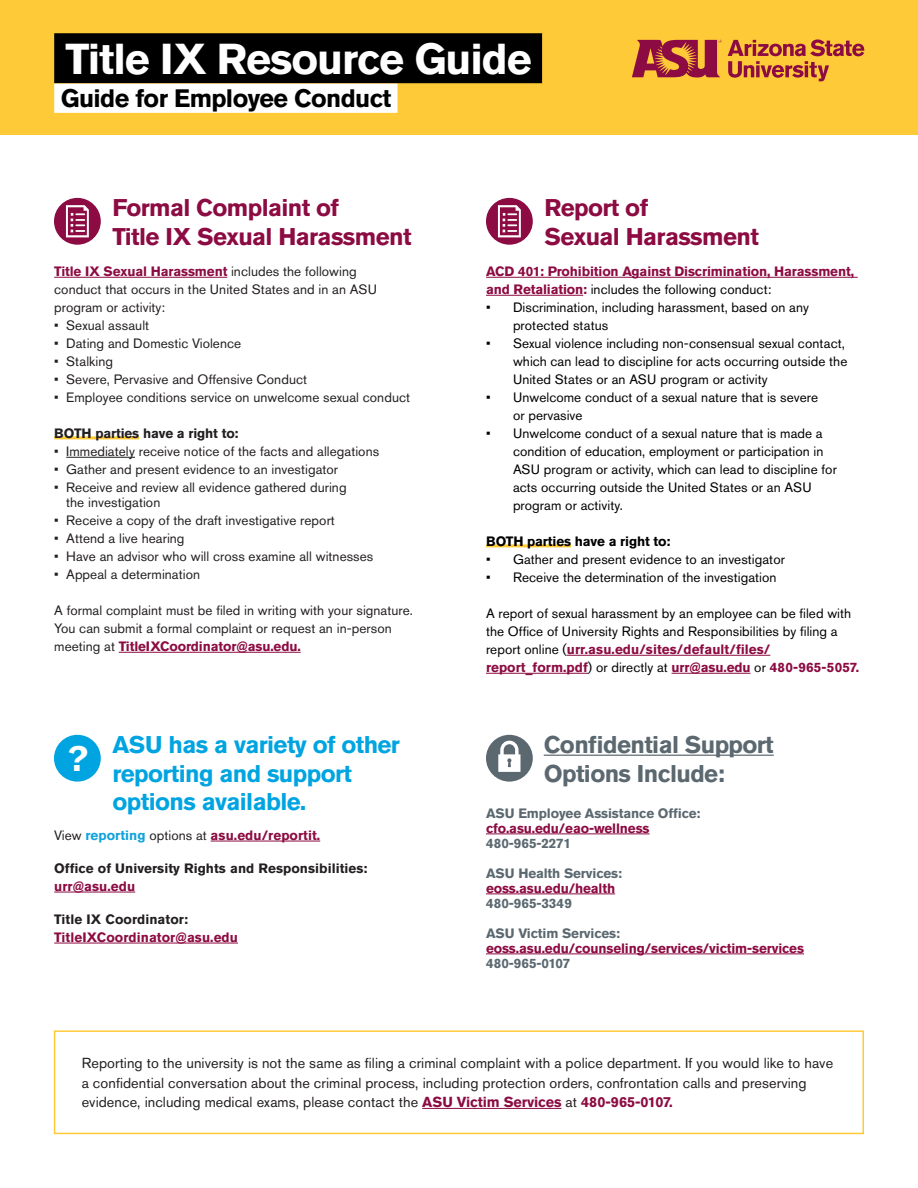
<style>
.page{position:relative;width:918px;height:1188px;background:#fff}
.page>*{position:absolute;margin:0;border:0;box-sizing:border-box;transform-origin:0 0}
.t1{font:700 42.9px "Akzidenz Grotesk Std";letter-spacing:-.025em;color:#fff}
.t2{font:700 35.1px "Akzidenz Grotesk Std";color:#fff}
.t3{font:700 25.05px "Akzidenz Grotesk Std";letter-spacing:-.025em;color:#000}
.t4{font:700 24px/28.8px "Akzidenz Grotesk Std";letter-spacing:-.025em;color:#8c0b42}
.t5{font:700 24px/28.8px "Akzidenz Grotesk Std";letter-spacing:-.025em;color:#00a4e0}
.t6{font:700 24px/28.8px "Akzidenz Grotesk Std";letter-spacing:-.025em;color:#5b6870}
.t7{font:14.4px/19.2px "Akzidenz Grotesk Std";letter-spacing:.005em;color:#231f20}
.t8{font:13.5px/18px "Akzidenz Grotesk Std";letter-spacing:.005em;color:#000}
.t9{font:13.5px/18px "Akzidenz Grotesk Std";letter-spacing:.005em;color:#231f20}
.t10{font:700 13.5px/18px "Akzidenz Grotesk Std";letter-spacing:-.01em;color:#8c0b42}
.t11{font:700 13.5px "Akzidenz Grotesk Std";letter-spacing:-.01em;color:#5b6870}
.t12{font:700 13.5px "Akzidenz Grotesk Std";letter-spacing:.005em;color:#231f20}
.t13{font:700 13.5px "Akzidenz Grotesk Std";letter-spacing:-.01em;color:#000}
.t14{font:700 13.5px "Akzidenz Grotesk Std";letter-spacing:.01em;color:#5b6870}
.s1{font-weight:700;color:#8c0b42}
.s2{font-weight:400;color:#000}
.s3{font-weight:400;color:#231f20}
.s4{color:#12a3dd}
</style>
<div class="page">
<div style="left:0;top:0;width:918px;height:135px;background:#ffca38"></div>
<div style="left:54px;top:198px;width:47px;height:47px;background:#8c0b42;border-radius:50%"></div>
<svg style="left:66px;top:205px;width:23px;height:32px"></svg>
<div style="left:486px;top:198px;width:47px;height:47px;background:#8c0b42;border-radius:50%"></div>
<svg style="left:498px;top:205px;width:23px;height:32px"></svg>
<hr style="left:54px;top:277px;width:173px;height:1px;background:#8c0b42">
<hr style="left:54px;top:436px;width:85px;height:3px;background:#ffca38">
<hr style="left:66px;top:457px;width:69px;height:1px;background:#231f20">
<hr style="left:119px;top:652px;width:182px;height:1px;background:#8c0b42">
<hr style="left:486px;top:277px;width:372px;height:1px;background:#8c0b42">
<hr style="left:486px;top:295px;width:97px;height:1px;background:#8c0b42">
<hr style="left:486px;top:544px;width:85px;height:3px;background:#ffca38">
<hr style="left:567px;top:655px;width:203px;height:1px;background:#8c0b42">
<hr style="left:486px;top:673px;width:102px;height:1px;background:#8c0b42">
<hr style="left:672px;top:673px;width:78px;height:1px;background:#8c0b42">
<hr style="left:211px;top:841px;width:109px;height:1px;background:#8c0b42">
<hr style="left:54px;top:892px;width:81px;height:1px;background:#8c0b42">
<hr style="left:54px;top:943px;width:184px;height:1px;background:#8c0b42">
<hr style="left:486px;top:834px;width:164px;height:1px;background:#8c0b42">
<hr style="left:486px;top:894px;width:129px;height:1px;background:#8c0b42">
<hr style="left:486px;top:954px;width:318px;height:1px;background:#8c0b42">
<hr style="left:544px;top:755px;width:230px;height:1px;background:#5b6870">
<div style="left:54px;top:735px;width:47px;height:47px;background:#00a4e0;border-radius:50%"></div>
<div style="left:486px;top:735px;width:47px;height:47px;background:#5b6870;border-radius:50%"></div>
<svg style="left:498px;top:741px;width:22px;height:31px"></svg>
<hr style="left:422px;top:1108px;width:139px;height:1px;background:#8c0b42">
<div style="left:54px;top:1030px;width:810px;height:104px;border:2px solid #ffca38"></div>
<div style="left:54px;top:33px;width:488px;height:50px;background:#000"></div>
<div style="left:54px;top:84px;width:344px;height:29px;background:#fff"></div>
<svg style="left:632px;top:40px;width:90px;height:38px"></svg>
<svg style="left:728px;top:39px;width:136px;height:42px"></svg>
<h1 class="t1" style="left:66px;top:34px;width:468px">Title IX Resource Guide</h1>
<h3 class="t3" style="left:61px;top:84px;width:332px">Guide for Employee Conduct</h3>
<h3 class="t4" style="left:112px;top:193px;width:301px">Formal Complaint of<br>Title IX Sexual Harassment</h3>
<h3 class="t4" style="left:544px;top:193px;width:216px">Report of<br>Sexual Harassment</h3>
<p class="t9" style="left:54px;top:262px;width:324px"><span class="s1">Title IX Sexual Harassment</span> includes the following conduct that occurs in the United States and in an ASU program or activity:</p>
<p class="t9" style="left:54px;top:316px;width:97px">• Sexual assault</p>
<p class="t9" style="left:54px;top:334px;width:189px">• Dating and Domestic Violence</p>
<p class="t9" style="left:54px;top:352px;width:60px">• Stalking</p>
<p class="t9" style="left:54px;top:370px;width:255px">• Severe, Pervasive and Offensive Conduct</p>
<p class="t9" style="left:54px;top:388px;width:358px">• Employee conditions service on unwelcome sexual conduct</p>
<p class="t12" style="left:54px;top:425px;width:186px">BOTH parties have a right to:</p>
<p class="t9" style="left:54px;top:442px;width:327px">• Immediately receive notice of the facts and allegations</p>
<p class="t9" style="left:54px;top:460px;width:285px">• Gather and present evidence to an investigator</p>
<p class="t9" style="left:66px;top:480px;width:282px;line-height:15px;text-indent:-12px">• Receive and review all evidence gathered during the investigation</p>
<p class="t9" style="left:54px;top:511px;width:282px">• Receive a copy of the draft investigative report</p>
<p class="t9" style="left:54px;top:529px;width:132px">• Attend a live hearing</p>
<p class="t9" style="left:54px;top:547px;width:321px">• Have an advisor who will cross examine all witnesses</p>
<p class="t9" style="left:54px;top:565px;width:147px">• Appeal a determination</p>
<p class="t9" style="left:54px;top:601px;width:360px">A formal complaint must be filed in writing with your signature.<br>You can submit a formal complaint or request an in-person meeting at <span class="s1">TitleIXCoordinator@asu.edu.</span></p>
<p class="t10" style="left:486px;top:262px;width:370px">ACD 401: Prohibition Against Discrimination, Harassment, and Retaliation: <span class="s2">includes the following conduct:</span></p>
<p class="t8" style="left:513px;top:298px;width:298px;text-indent:-27px">• Discrimination, including harassment, based on any protected status</p>
<p class="t8" style="left:513px;top:334px;width:336px;text-indent:-27px">• Sexual violence including non-consensual sexual contact, which can lead to discipline for acts occurring outside the<br>United States or an ASU program or activity</p>
<p class="t8" style="left:513px;top:388px;width:307px;text-indent:-27px">• Unwelcome conduct of a sexual nature that is severe or pervasive</p>
<p class="t8" style="left:513px;top:424px;width:325px;text-indent:-27px">• Unwelcome conduct of a sexual nature that is made a condition of education, employment or participation in ASU program or activity, which can lead to discipline for acts occurring outside the United States or an ASU program or activity.</p>
<p class="t13" style="left:486px;top:533px;width:186px">BOTH parties have a right to:</p>
<p class="t8" style="left:486px;top:550px;width:300px">• Gather and present evidence to an investigator</p>
<p class="t8" style="left:486px;top:568px;width:292px">• Receive the determination of the investigation</p>
<p class="t8" style="left:486px;top:604px;width:375px">A report of sexual harassment by an employee can be filed with the Office of University Rights and Responsibilities by filing a report online (<span class="s1">urr.asu.edu/sites/default/files/ report_form.pdf</span>) or directly at <span class="s1">urr@asu.edu</span> or <span class="s1">480-965-5057.</span></p>
<h3 class="t5" style="left:112px;top:730px;width:289px">ASU has a variety of other reporting and support options available.</h3>
<h3 class="t6" style="left:544px;top:730px;width:232px">Confidential Support<br>Options Include:</h3>
<h2 class="t2" style="left:67px;top:738px;width:23px">?</h2>
<p class="t11" style="left:486px;top:805px;width:216px">ASU Employee Assistance Office:</p>
<p class="t10" style="left:486px;top:819px;width:165px">cfo.asu.edu/eao-wellness</p>
<p class="t11" style="left:486px;top:835px;width:87px">480-965-2271</p>
<p class="t11" style="left:486px;top:865px;width:138px">ASU Health Services:</p>
<p class="t10" style="left:486px;top:879px;width:131px">eoss.asu.edu/health</p>
<p class="t14" style="left:486px;top:895px;width:87px">480-965-3349</p>
<p class="t11" style="left:486px;top:925px;width:136px">ASU Victim Services:</p>
<p class="t10" style="left:486px;top:939px;width:320px">eoss.asu.edu/counseling/services/victim-services</p>
<p class="t11" style="left:486px;top:955px;width:86px">480-965-0107</p>
<p class="t10" style="left:54px;top:826px;width:268px"><span class="s3">View</span> <span class="s4">reporting</span> <span class="s3">options at</span> asu.edu/reportit.</p>
<p class="t12" style="left:54px;top:860px;width:315px">Office of University Rights and Responsibilities:</p>
<p class="t10" style="left:54px;top:877px;width:83px">urr@asu.edu</p>
<p class="t12" style="left:54px;top:911px;width:135px">Title IX Coordinator:</p>
<p class="t10" style="left:54px;top:928px;width:185px">TitleIXCoordinator@asu.edu</p>
<p class="t7" style="left:82px;top:1054px;width:753px">Reporting to the university is not the same as filing a criminal complaint with a police department. If you would like to have a confidential conversation about the criminal process, including protection orders, confrontation calls and preserving evidence, including medical exams, please contact the <span class="s1">ASU Victim Services</span> at <span class="s1">480-965-0107.</span></p>
</div>
